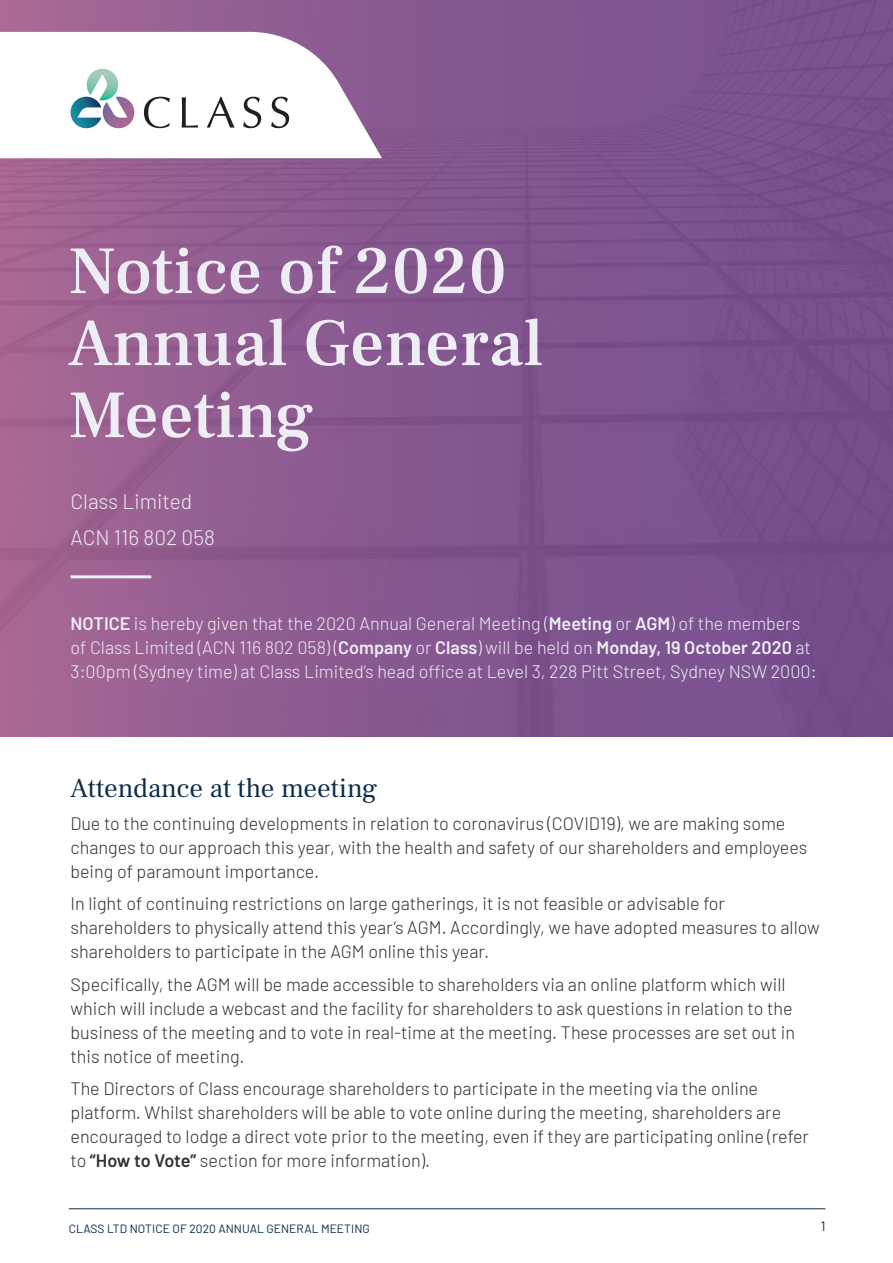
<style>
.page{position:relative;width:893px;height:1263px;background:#fff}
.page>*{position:absolute;margin:0;border:0;box-sizing:border-box;transform-origin:0 0}
.t1{font:500 67.5px/72px "Frank Ruhl Libre";color:#eeedf5}
.t2{font:27px "Frank Ruhl Libre";color:#0b2c4a}
.t3{font:300 21px/36px "Barlow";color:#eeedf5}
.t4{font:300 18px/24px "Barlow";color:#312f30}
.t5{font:300 18px/24px "Barlow";color:#eeedf5}
.t6{font:13.5px "Barlow";color:#0b2c4a}
.t7{font:12px "Barlow";letter-spacing:.005em;color:#0b2c4a}
.s1{font-weight:600}
</style>
<div class="page">
<div style="left:0;top:0;width:893px;height:736px;background:linear-gradient(to right,#a16593,#6e4b8c)"></div>
<svg style="left:0;top:32px;width:382px;height:126px"></svg>
<svg style="left:144px;top:97px;width:145px;height:31px"></svg>
<svg style="left:68px;top:69px;width:68px;height:62px"></svg>
<hr style="left:69px;top:1208px;width:756px;height:1px;background:#0b2c4a">
<hr style="left:71px;top:575px;width:80px;height:3px;background:#eeedf5">
<h1 class="t1" style="left:68px;top:235px;width:477px">Notice of 2020<br>Annual General<br>Meeting</h1>
<p class="t3" style="left:71px;top:482px;width:146px">Class Limited<br>ACN 116 802 058</p>
<p class="t5" style="left:71px;top:610px;width:748px"><span class="s1">NOTICE</span> is hereby given that the 2020 Annual General Meeting (<span class="s1">Meeting</span> or <span class="s1">AGM</span>) of the members of Class Limited (ACN 116 802 058) (<span class="s1">Company</span> or <span class="s1">Class</span>) will be held on <span class="s1">Monday, 19 October 2020</span> at<br>3:00pm (Sydney time) at Class Limited’s head office at Level 3, 228 Pitt Street, Sydney NSW 2000:</p>
<h2 class="t2" style="left:71px;top:771px;width:308px">Attendance at the meeting</h2>
<p class="t4" style="left:71px;top:810px;width:738px">Due to the continuing developments in relation to coronavirus (COVID19), we are making some changes to our approach this year, with the health and safety of our shareholders and employees being of paramount importance.</p>
<p class="t4" style="left:71px;top:890px;width:751px">In light of continuing restrictions on large gatherings, it is not feasible or advisable for shareholders to physically attend this year’s AGM. Accordingly, we have adopted measures to allow shareholders to participate in the AGM online this year.</p>
<p class="t4" style="left:71px;top:971px;width:726px">Specifically, the AGM will be made accessible to shareholders via an online platform which will which will include a webcast and the facility for shareholders to ask questions in relation to the business of the meeting and to vote in real-time at the meeting. These processes are set out in this notice of meeting.</p>
<p class="t4" style="left:71px;top:1075px;width:740px">The Directors of Class encourage shareholders to participate in the meeting via the online platform. Whilst shareholders will be able to vote online during the meeting, shareholders are encouraged to lodge a direct vote prior to the meeting, even if they are participating online (refer to <span class="s1">“How to Vote”</span> section for more information).</p>
<p class="t7" style="left:69px;top:1220px;width:302px">CLASS LTD NOTICE OF 2020 ANNUAL GENERAL MEETING</p>
<p class="t6" style="left:821px;top:1216px;width:6px">1</p>
</div>
